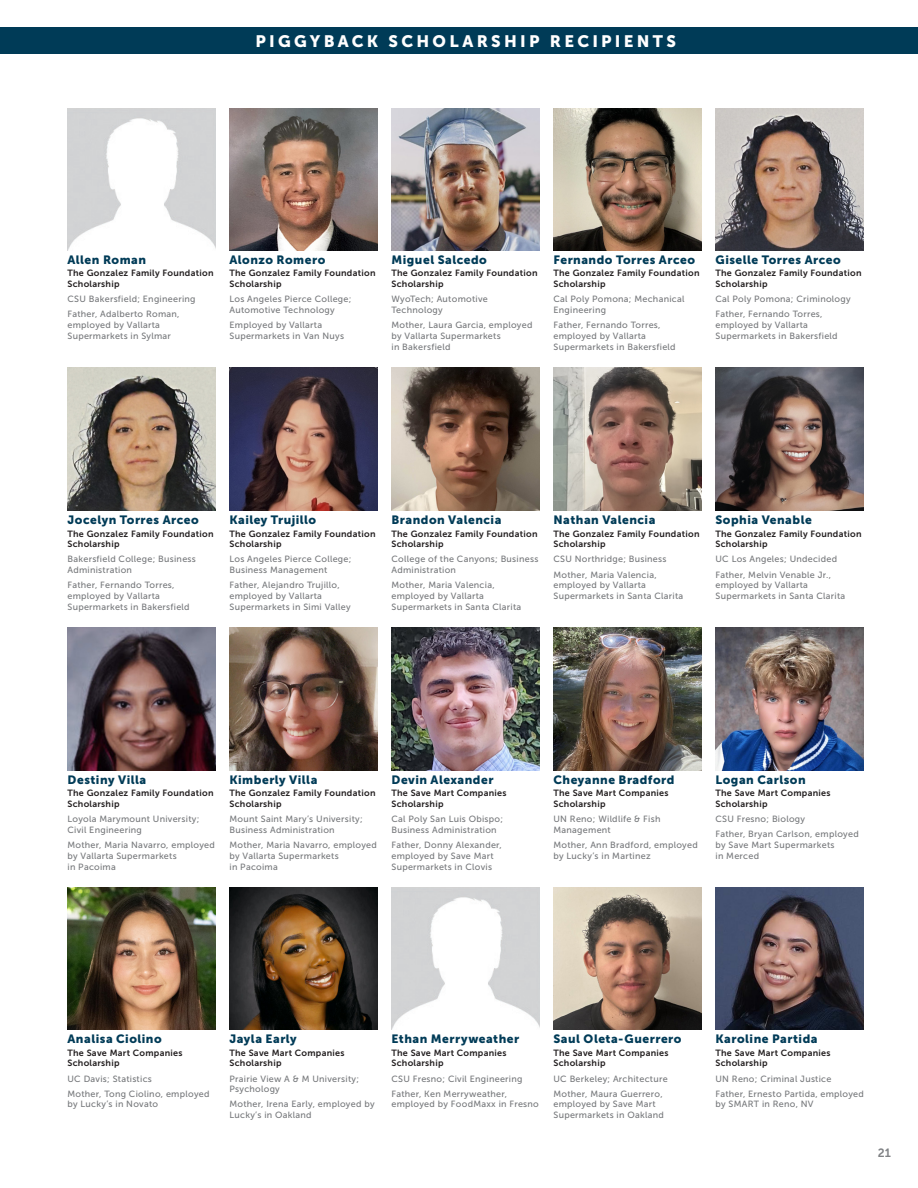
<style>
.page{position:relative;width:918px;height:1188px;background:#fff}
.page>*{position:absolute;margin:0;border:0;box-sizing:border-box;transform-origin:0 0}
.t1{font:16.5px "Museo Sans 900";letter-spacing:.195em;color:#fff}
.t2{font:12px "Museo Sans 900";letter-spacing:.04em;color:#003b57}
.t3{font:12px "Museo Sans 700";color:#808285}
.t4{font:9px/10.8px "Museo Sans 500";letter-spacing:.03em;color:#76787b}
.t5{font:9px/10.8px "Museo Sans 700";letter-spacing:.03em;color:#231f20}
</style>
<div class="page">
<div style="left:0;top:27px;width:918px;height:27px;background:#003b57"></div>
<img style="left:68px;top:108px;width:148px;height:142px">
<img style="left:68px;top:368px;width:148px;height:142px">
<img style="left:68px;top:628px;width:148px;height:142px">
<img style="left:68px;top:887px;width:148px;height:143px">
<img style="left:230px;top:108px;width:148px;height:143px">
<img style="left:230px;top:368px;width:148px;height:142px">
<img style="left:230px;top:628px;width:148px;height:142px">
<img style="left:230px;top:887px;width:148px;height:143px">
<img style="left:392px;top:108px;width:148px;height:143px">
<img style="left:392px;top:368px;width:148px;height:142px">
<img style="left:392px;top:628px;width:148px;height:142px">
<img style="left:392px;top:887px;width:148px;height:142px">
<img style="left:554px;top:108px;width:148px;height:143px">
<img style="left:554px;top:368px;width:148px;height:142px">
<img style="left:554px;top:628px;width:148px;height:142px">
<img style="left:554px;top:887px;width:148px;height:143px">
<img style="left:716px;top:108px;width:148px;height:143px">
<img style="left:716px;top:368px;width:148px;height:142px">
<img style="left:716px;top:628px;width:148px;height:142px">
<img style="left:716px;top:887px;width:148px;height:143px">
<h1 class="t1" style="left:255px;top:32px;width:422px">PIGGYBACK SCHOLARSHIP RECIPIENTS</h1>
<h2 class="t2" style="left:68px;top:253px;width:80px">Allen Roman</h2>
<p class="t5" style="left:68px;top:268px;width:148px">The Gonzalez Family Foundation<br>Scholarship</p>
<p class="t4" style="left:68px;top:292px;width:130px;line-height:15.1px">CSU Bakersfield; Engineering<br>Father, Adalberto Roman,</p>
<p class="t4" style="left:68px;top:320px;width:105px">employed by Vallarta<br>Supermarkets in Sylmar</p>
<h2 class="t2" style="left:230px;top:253px;width:97px">Alonzo Romero</h2>
<p class="t5" style="left:230px;top:268px;width:148px">The Gonzalez Family Foundation<br>Scholarship</p>
<p class="t4" style="left:230px;top:294px;width:124px">Los Angeles Pierce College;<br>Automotive Technology</p>
<p class="t4" style="left:230px;top:320px;width:116px">Employed by Vallarta<br>Supermarkets in Van Nuys</p>
<h2 class="t2" style="left:392px;top:253px;width:97px">Miguel Salcedo</h2>
<p class="t5" style="left:392px;top:268px;width:148px">The Gonzalez Family Foundation<br>Scholarship</p>
<p class="t4" style="left:392px;top:294px;width:98px">WyoTech; Automotive<br>Technology</p>
<p class="t4" style="left:392px;top:320px;width:142px">Mother, Laura Garcia, employed by Vallarta Supermarkets<br>in Bakersfield</p>
<h2 class="t2" style="left:554px;top:253px;width:143px">Fernando Torres Arceo</h2>
<p class="t5" style="left:554px;top:268px;width:148px">The Gonzalez Family Foundation<br>Scholarship</p>
<p class="t4" style="left:554px;top:294px;width:133px">Cal Poly Pomona; Mechanical<br>Engineering</p>
<p class="t4" style="left:554px;top:320px;width:124px">Father, Fernando Torres, employed by Vallarta<br>Supermarkets in Bakersfield</p>
<h2 class="t2" style="left:716px;top:253px;width:127px">Giselle Torres Arceo</h2>
<p class="t5" style="left:716px;top:268px;width:148px">The Gonzalez Family Foundation<br>Scholarship</p>
<p class="t4" style="left:716px;top:292px;width:137px;line-height:15.1px">Cal Poly Pomona; Criminology<br>Father, Fernando Torres,</p>
<p class="t4" style="left:716px;top:320px;width:124px">employed by Vallarta<br>Supermarkets in Bakersfield</p>
<h2 class="t2" style="left:68px;top:513px;width:133px">Jocelyn Torres Arceo</h2>
<p class="t5" style="left:68px;top:528px;width:148px">The Gonzalez Family Foundation<br>Scholarship</p>
<p class="t4" style="left:68px;top:554px;width:130px">Bakersfield College; Business<br>Administration</p>
<p class="t4" style="left:68px;top:580px;width:124px">Father, Fernando Torres, employed by Vallarta<br>Supermarkets in Bakersfield</p>
<h2 class="t2" style="left:230px;top:513px;width:88px">Kailey Trujillo</h2>
<p class="t5" style="left:230px;top:528px;width:148px">The Gonzalez Family Foundation<br>Scholarship</p>
<p class="t4" style="left:230px;top:554px;width:124px">Los Angeles Pierce College;<br>Business Management</p>
<p class="t4" style="left:230px;top:580px;width:123px">Father, Alejandro Trujillo, employed by Vallarta<br>Supermarkets in Simi Valley</p>
<h2 class="t2" style="left:392px;top:513px;width:111px">Brandon Valencia</h2>
<p class="t5" style="left:392px;top:528px;width:148px">The Gonzalez Family Foundation<br>Scholarship</p>
<p class="t4" style="left:392px;top:554px;width:148px">College of the Canyons; Business<br>Administration</p>
<p class="t4" style="left:392px;top:580px;width:131px">Mother, Maria Valencia, employed by Vallarta<br>Supermarkets in Santa Clarita</p>
<h2 class="t2" style="left:554px;top:513px;width:103px">Nathan Valencia</h2>
<p class="t5" style="left:554px;top:528px;width:148px">The Gonzalez Family Foundation<br>Scholarship</p>
<p class="t4" style="left:554px;top:552px;width:115px;line-height:15.1px">CSU Northridge; Business<br>Mother, Maria Valencia,</p>
<p class="t4" style="left:554px;top:580px;width:131px">employed by Vallarta<br>Supermarkets in Santa Clarita</p>
<h2 class="t2" style="left:716px;top:513px;width:98px">Sophia Venable</h2>
<p class="t5" style="left:716px;top:528px;width:148px">The Gonzalez Family Foundation<br>Scholarship</p>
<p class="t4" style="left:716px;top:552px;width:123px;line-height:15.1px">UC Los Angeles; Undecided<br>Father, Melvin Venable Jr.,</p>
<p class="t4" style="left:716px;top:580px;width:131px">employed by Vallarta<br>Supermarkets in Santa Clarita</p>
<h2 class="t2" style="left:68px;top:773px;width:80px">Destiny Villa</h2>
<p class="t5" style="left:68px;top:788px;width:148px">The Gonzalez Family Foundation<br>Scholarship</p>
<p class="t4" style="left:68px;top:814px;width:133px">Loyola Marymount University;<br>Civil Engineering</p>
<p class="t4" style="left:68px;top:840px;width:149px">Mother, Maria Navarro, employed by Vallarta Supermarkets<br>in Pacoima</p>
<h2 class="t2" style="left:230px;top:773px;width:89px">Kimberly Villa</h2>
<p class="t5" style="left:230px;top:788px;width:148px">The Gonzalez Family Foundation<br>Scholarship</p>
<p class="t4" style="left:230px;top:814px;width:135px">Mount Saint Mary’s University;<br>Business Administration</p>
<p class="t4" style="left:230px;top:840px;width:149px">Mother, Maria Navarro, employed by Vallarta Supermarkets<br>in Pacoima</p>
<h2 class="t2" style="left:392px;top:773px;width:104px">Devin Alexander</h2>
<p class="t5" style="left:392px;top:788px;width:117px">The Save Mart Companies<br>Scholarship</p>
<p class="t4" style="left:392px;top:814px;width:113px">Cal Poly San Luis Obispo;<br>Business Administration</p>
<p class="t4" style="left:392px;top:840px;width:112px">Father, Donny Alexander, employed by Save Mart<br>Supermarkets in Clovis</p>
<h2 class="t2" style="left:554px;top:773px;width:122px">Cheyanne Bradford</h2>
<p class="t5" style="left:554px;top:788px;width:117px">The Save Mart Companies<br>Scholarship</p>
<p class="t4" style="left:554px;top:814px;width:109px">UN Reno; Wildlife &amp; Fish<br>Management</p>
<p class="t4" style="left:554px;top:840px;width:146px">Mother, Ann Bradford, employed by Lucky’s in Martinez</p>
<h2 class="t2" style="left:716px;top:773px;width:92px">Logan Carlson</h2>
<p class="t5" style="left:716px;top:788px;width:117px">The Save Mart Companies<br>Scholarship</p>
<p class="t4" style="left:716px;top:812px;width:145px;line-height:15.1px">CSU Fresno; Biology<br>Father, Bryan Carlson, employed</p>
<p class="t4" style="left:716px;top:840px;width:121px">by Save Mart Supermarkets in Merced</p>
<h2 class="t2" style="left:68px;top:1032px;width:96px">Analisa Ciolino</h2>
<p class="t5" style="left:68px;top:1047px;width:117px">The Save Mart Companies<br>Scholarship</p>
<p class="t4" style="left:68px;top:1071px;width:144px;line-height:15.1px">UC Davis; Statistics<br>Mother, Tong Ciolino, employed</p>
<p class="t4" style="left:68px;top:1099px;width:92px">by Lucky’s in Novato</p>
<h2 class="t2" style="left:230px;top:1032px;width:69px">Jayla Early</h2>
<p class="t5" style="left:230px;top:1047px;width:117px">The Save Mart Companies<br>Scholarship</p>
<p class="t4" style="left:230px;top:1073px;width:131px">Prairie View A &amp; M University;<br>Psychology</p>
<p class="t4" style="left:230px;top:1099px;width:147px">Mother, Irena Early, employed by<br>Lucky’s in Oakland</p>
<h2 class="t2" style="left:392px;top:1032px;width:129px">Ethan Merryweather</h2>
<p class="t5" style="left:392px;top:1047px;width:117px">The Save Mart Companies<br>Scholarship</p>
<p class="t4" style="left:392px;top:1071px;width:132px;line-height:15.1px">CSU Fresno; Civil Engineering<br>Father, Ken Merryweather,</p>
<p class="t4" style="left:392px;top:1099px;width:149px">employed by FoodMaxx in Fresno</p>
<h2 class="t2" style="left:554px;top:1032px;width:130px">Saul Oleta-Guerrero</h2>
<p class="t5" style="left:554px;top:1047px;width:117px">The Save Mart Companies<br>Scholarship</p>
<p class="t4" style="left:554px;top:1071px;width:116px;line-height:15.1px">UC Berkeley; Architecture<br>Mother, Maura Guerrero,</p>
<p class="t4" style="left:554px;top:1099px;width:112px">employed by Save Mart<br>Supermarkets in Oakland</p>
<h2 class="t2" style="left:716px;top:1032px;width:104px">Karoline Partida</h2>
<p class="t5" style="left:716px;top:1047px;width:117px">The Save Mart Companies<br>Scholarship</p>
<p class="t4" style="left:716px;top:1071px;width:150px;line-height:15.1px">UN Reno; Criminal Justice<br>Father, Ernesto Partida, employed</p>
<p class="t4" style="left:716px;top:1099px;width:100px">by SMART in Reno, NV</p>
<h2 class="t3" style="left:878px;top:1146px;width:15px">21</h2>
</div>
